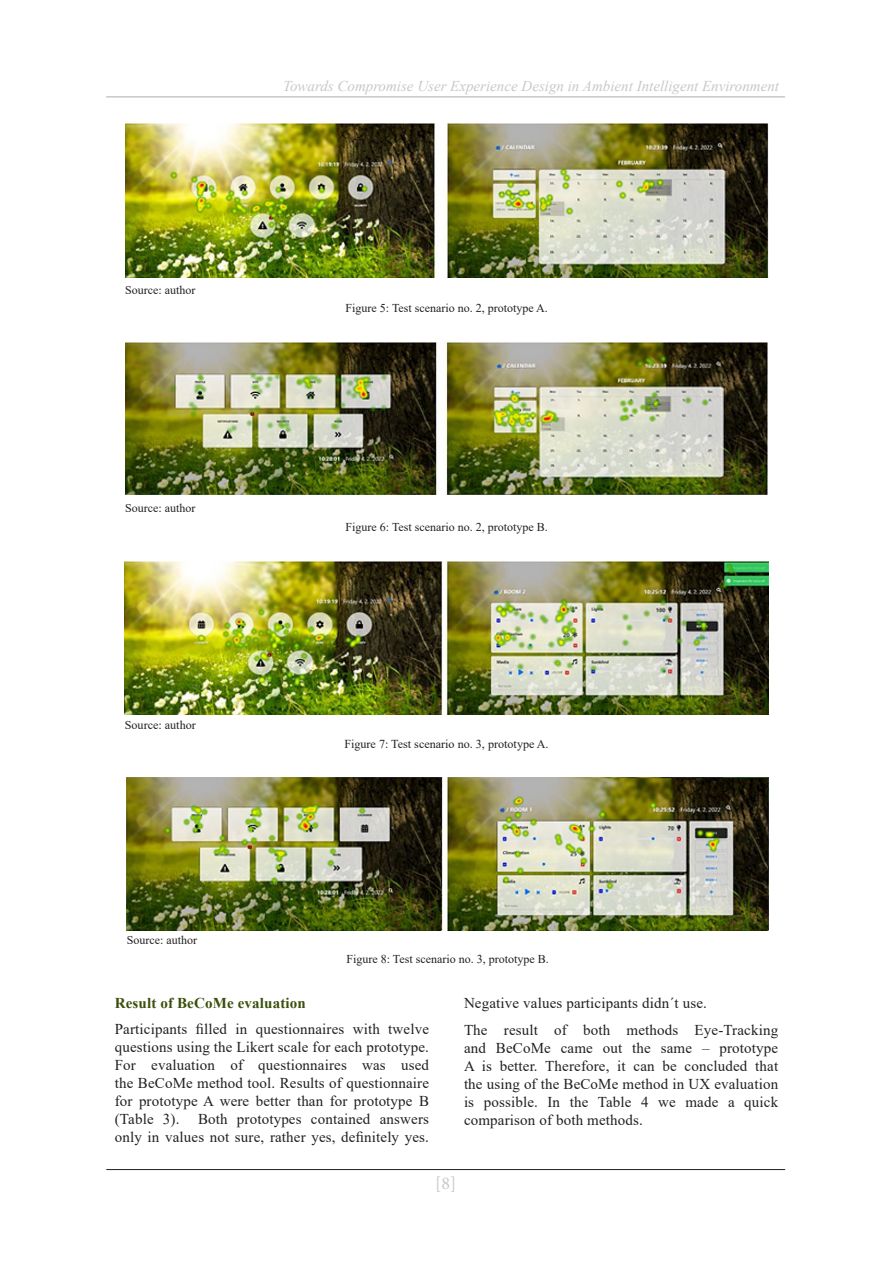
<style>
.page{position:relative;width:893px;height:1263px;background:#fff}
.page>*{position:absolute;margin:0;border:0;box-sizing:border-box;transform-origin:0 0}
.t1{font:18px "Minion Pro";color:#c7c8ca}
.odstavec{font:15px/18px "Times New Roman";letter-spacing:.01em;color:#231f20;text-align:justify}
.t2{font:italic 15px "Times New Roman";color:#c7c8ca}
.nadpisy_3_úrovně{font:700 15px "Times New Roman";letter-spacing:.01em;color:#394f0a}
.popisky_grafů-figure{font:12.15px "Times New Roman";color:#231f20}
.popisky_grafů-figure-2{font:12px "Times New Roman";color:#231f20}
</style>
<div class="page">
<hr style="left:106px;top:1169px;width:679px;height:1px;background:#231f20">
<hr style="left:106px;top:96px;width:679px;height:2px;background:#c7c8ca">
<img style="left:125px;top:124px;width:643px;height:153px">
<img style="left:125px;top:342px;width:642px;height:152px">
<img style="left:125px;top:562px;width:643px;height:153px">
<img style="left:127px;top:777px;width:641px;height:154px">
<img style="left:224px;top:409px;width:445px;height:446px">
<p class="popisky_grafů-figure-2" style="left:125px;top:281px;width:72px">Source: author</p>
<p class="popisky_grafů-figure-2" style="left:125px;top:499px;width:72px">Source: author</p>
<p class="popisky_grafů-figure" style="left:125px;top:717px;width:73px">Source: author</p>
<p class="popisky_grafů-figure-2" style="left:127px;top:931px;width:72px">Source: author</p>
<p class="t2" style="left:283px;top:75px;width:497px">Towards Compromise User Experience Design in Ambient Intelligent Environment</p>
<p class="popisky_grafů-figure-2" style="left:346px;top:300px;width:204px">Figure 5: Test scenario no. 2, prototype A.</p>
<p class="popisky_grafů-figure-2" style="left:346px;top:518px;width:204px">Figure 6: Test scenario no. 2, prototype B.</p>
<p class="popisky_grafů-figure" style="left:344px;top:736px;width:206px">Figure 7: Test scenario no. 3, prototype A.</p>
<p class="popisky_grafů-figure-2" style="left:346px;top:950px;width:204px">Figure 8: Test scenario no. 3, prototype B.</p>
<p class="nadpisy_3_úrovně" style="left:115px;top:992px;width:192px">Result of BeCoMe evaluation</p>
<p class="odstavec" style="left:115px;top:1020px;width:316px">Participants filled in questionnaires with twelve questions using the Likert scale for each prototype.<br>For evaluation of questionnaires was used the BeCoMe method tool. Results of questionnaire for prototype A were better than for prototype B (Table 3). Both prototypes contained answers only in values not sure, rather yes, definitely yes.</p>
<p class="odstavec" style="left:464px;top:993px;width:244px">Negative values participants didn´t use.</p>
<p class="odstavec" style="left:464px;top:1020px;width:316px">The result of both methods Eye-Tracking and BeCoMe came out the same – prototype A is better. Therefore, it can be concluded that the using of the BeCoMe method in UX evaluation is possible. In the Table 4 we made a quick comparison of both methods.</p>
<p class="t1" style="left:435px;top:1171px;width:23px">[8]</p>
</div>
